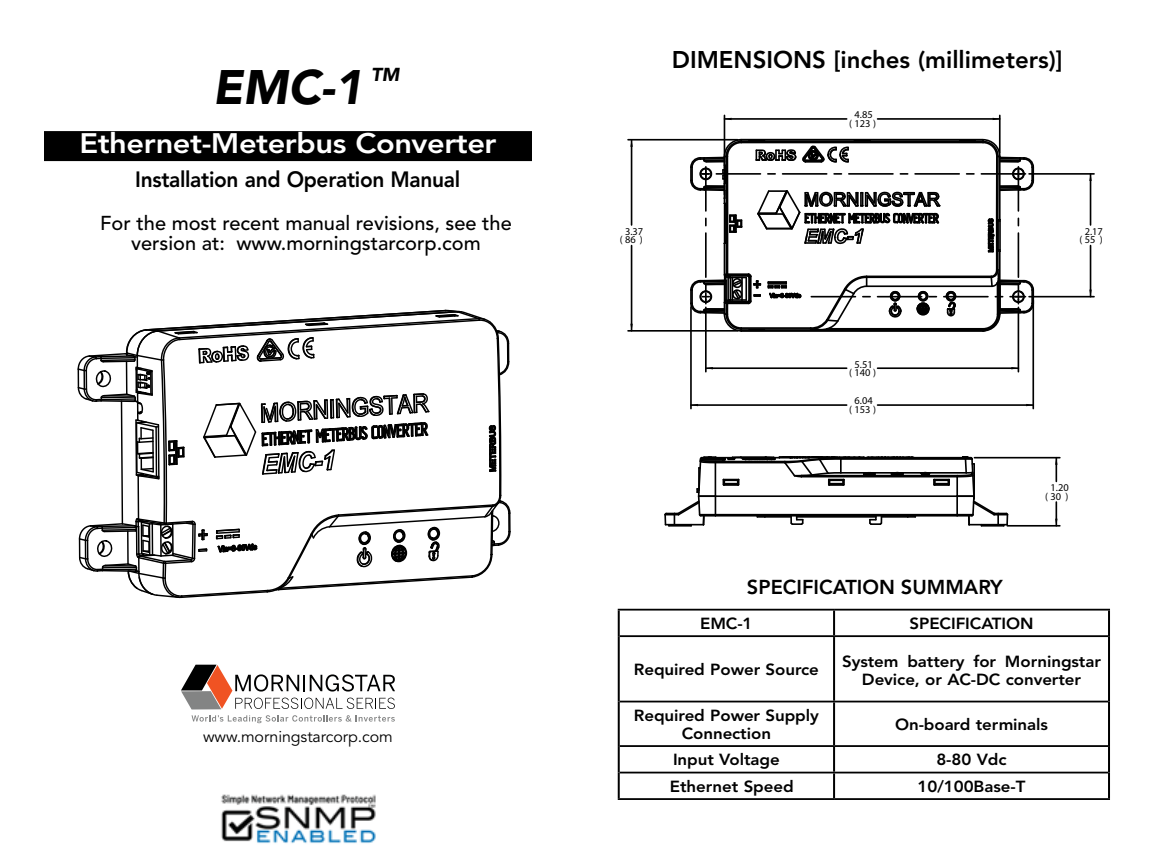
<style>
.page{position:relative;width:1152px;height:864px;background:#fff}
.page>*{position:absolute;margin:0;border:0;box-sizing:border-box;transform-origin:0 0}
.t1{font:italic 900 48px "Avenir LT Std";color:#000}
.t2{font:800 28px "Avenir LT Std";letter-spacing:-.015em;color:#fff;scale:1.1 1}
.t3{font:800 24px "Avenir LT Std";color:#000}
.t4{font:800 22px "Avenir LT Std";letter-spacing:-.015em;color:#000;scale:.95 1}
.t5{font:500 20px/20px "Avenir LT Std";color:#000;text-align:center}
.t6{font:800 20px "Avenir LT Std";color:#000}
.t7{font:italic 900 18.6px "Avenir LT Std";color:#000}
.t8{font:800 16px/18px "Avenir LT Std";letter-spacing:-.005em;color:#000;text-align:center;scale:1.06 1}
.t9{font:16px "Avenir LT Std";letter-spacing:-.005em;color:#000}
.t10{font:10.4px/8.6px "Myriad Pro";color:#000;text-align:center}
</style>
<div class="page">
<svg style="left:181px;top:665px;width:214px;height:58px"></svg>
<div style="left:44px;top:131px;width:488px;height:30px;background:#000"></div>
<svg style="left:689px;top:138px;width:346px;height:194px"></svg>
<hr style="left:927px;top:472px;width:39px;height:2px;background:#000">
<hr style="left:801px;top:475px;width:156px;height:1px;background:#000">
<hr style="left:801px;top:476px;width:156px;height:1px;background:#000">
<hr style="left:841px;top:458px;width:124px;height:2px;background:#000">
<hr style="left:836px;top:457px;width:127px;height:2px;background:#000">
<hr style="left:715px;top:495px;width:242px;height:2px;background:#000">
<hr style="left:715px;top:515px;width:242px;height:2px;background:#000">
<hr style="left:715px;top:514px;width:242px;height:2px;background:#000">
<hr style="left:981px;top:525px;width:23px;height:2px;background:#000">
<svg style="left:956px;top:456px;width:53px;height:70px"></svg>
<svg style="left:664px;top:456px;width:286px;height:71px"></svg>
<svg style="left:630px;top:141px;width:3px;height:6px"></svg>
<svg style="left:630px;top:324px;width:3px;height:6px"></svg>
<hr style="left:628px;top:139px;width:110px;height:2px;background:#000">
<hr style="left:628px;top:330px;width:110px;height:2px;background:#000">
<hr style="left:631px;top:140px;width:1px;height:85px;background:#000">
<hr style="left:631px;top:246px;width:1px;height:85px;background:#000">
<hr style="left:690px;top:307px;width:2px;height:102px;background:#000">
<hr style="left:1032px;top:300px;width:2px;height:109px;background:#000">
<hr style="left:691px;top:404px;width:156px;height:2px;background:#000">
<hr style="left:878px;top:404px;width:155px;height:2px;background:#000">
<svg style="left:1089px;top:175px;width:3px;height:6px"></svg>
<svg style="left:1089px;top:290px;width:3px;height:6px"></svg>
<hr style="left:1029px;top:173px;width:65px;height:2px;background:#000">
<hr style="left:1029px;top:296px;width:65px;height:1px;background:#000">
<hr style="left:1090px;top:174px;width:1px;height:51px;background:#000">
<hr style="left:1090px;top:246px;width:1px;height:51px;background:#000">
<hr style="left:705px;top:307px;width:2px;height:65px;background:#000">
<hr style="left:1018px;top:307px;width:1px;height:65px;background:#000">
<hr style="left:706px;top:367px;width:141px;height:2px;background:#000">
<hr style="left:878px;top:367px;width:140px;height:2px;background:#000">
<hr style="left:1007px;top:525px;width:53px;height:2px;background:#000">
<hr style="left:974px;top:457px;width:86px;height:2px;background:#000">
<svg style="left:1055px;top:502px;width:3px;height:23px"></svg>
<svg style="left:1055px;top:458px;width:3px;height:23px"></svg>
<hr style="left:724px;top:115px;width:1px;height:80px;background:#000">
<hr style="left:999px;top:115px;width:2px;height:38px;background:#000">
<hr style="left:724px;top:118px;width:123px;height:2px;background:#000">
<hr style="left:878px;top:118px;width:122px;height:2px;background:#000">
<hr style="left:618px;top:609px;width:216px;height:2px;background:#000">
<hr style="left:834px;top:609px;width:276px;height:2px;background:#000">
<hr style="left:620px;top:635px;width:214px;height:2px;background:#000">
<hr style="left:834px;top:635px;width:274px;height:2px;background:#000">
<hr style="left:620px;top:701px;width:214px;height:1px;background:#000">
<hr style="left:834px;top:701px;width:274px;height:1px;background:#000">
<hr style="left:620px;top:745px;width:214px;height:2px;background:#000">
<hr style="left:834px;top:745px;width:274px;height:2px;background:#000">
<hr style="left:620px;top:772px;width:214px;height:1px;background:#000">
<hr style="left:834px;top:772px;width:274px;height:1px;background:#000">
<hr style="left:618px;top:798px;width:216px;height:2px;background:#000">
<hr style="left:834px;top:798px;width:276px;height:2px;background:#000">
<hr style="left:618px;top:611px;width:2px;height:25px;background:#000">
<hr style="left:833px;top:611px;width:2px;height:24px;background:#000">
<hr style="left:1108px;top:611px;width:2px;height:25px;background:#000">
<hr style="left:618px;top:636px;width:2px;height:66px;background:#000">
<hr style="left:833px;top:637px;width:2px;height:64px;background:#000">
<hr style="left:1108px;top:636px;width:2px;height:66px;background:#000">
<hr style="left:618px;top:702px;width:2px;height:44px;background:#000">
<hr style="left:833px;top:702px;width:2px;height:43px;background:#000">
<hr style="left:1108px;top:702px;width:2px;height:44px;background:#000">
<hr style="left:618px;top:746px;width:2px;height:27px;background:#000">
<hr style="left:833px;top:747px;width:2px;height:25px;background:#000">
<hr style="left:1108px;top:746px;width:2px;height:27px;background:#000">
<hr style="left:618px;top:773px;width:2px;height:25px;background:#000">
<hr style="left:833px;top:773px;width:2px;height:25px;background:#000">
<hr style="left:1108px;top:773px;width:2px;height:25px;background:#000">
<svg style="left:77px;top:309px;width:434px;height:290px"></svg>
<img style="left:221px;top:794px;width:155px;height:50px">
<p class="t7" style="left:371px;top:63px;width:30px">TM</p>
<h1 class="t1" style="left:213px;top:59px;width:152px">EMC-1</h1>
<h2 class="t2" style="left:79px;top:127px;width:381px">Ethernet-Meterbus Converter</h2>
<h3 class="t4" style="left:135px;top:167px;width:344px">Installation and Operation Manual</h3>
<p class="t5" style="left:100px;top:214px;width:413px">For the most recent manual revisions, see the version at: www.morningstarcorp.com</p>
<p class="t9" style="left:203px;top:727px;width:191px">www.morningstarcorp.com</p>
<h3 class="t3" style="left:672px;top:46px;width:392px">DIMENSIONS [inches (millimeters)]</h3>
<p class="t10" style="left:620px;top:227px;width:25px">3.37 (86 )</p>
<p class="t10" style="left:849px;top:110px;width:29px">4.85<br>( 123 )</p>
<p class="t10" style="left:849px;top:360px;width:29px">5.51<br>( 140 )</p>
<p class="t10" style="left:849px;top:396px;width:29px">6.04<br>( 153 )</p>
<p class="t10" style="left:1079px;top:227px;width:25px">2.17 (55 )</p>
<p class="t10" style="left:1045px;top:483px;width:25px">1.20 (30 )</p>
<p class="t6" style="left:747px;top:575px;width:257px">SPECIFICATION SUMMARY</p>
<p class="t8" style="left:700px;top:614px;width:51px">EMC-1</p>
<p class="t8" style="left:910px;top:614px;width:119px">SPECIFICATION</p>
<p class="t8" style="left:634px;top:660px;width:176px">Required Power Source</p>
<p class="t8" style="left:842px;top:652px;width:246px">System battery for Morningstar<br>Device, or AC-DC converter</p>
<p class="t8" style="left:634px;top:706px;width:176px">Required Power Supply<br>Connection</p>
<p class="t8" style="left:895px;top:715px;width:146px">On-board terminals</p>
<p class="t8" style="left:673px;top:751px;width:102px">Input Voltage</p>
<p class="t8" style="left:936px;top:751px;width:68px">8-80 Vdc</p>
<p class="t8" style="left:670px;top:777px;width:118px">Ethernet Speed</p>
<p class="t8" style="left:918px;top:777px;width:103px">10/100Base-T</p>
</div>
